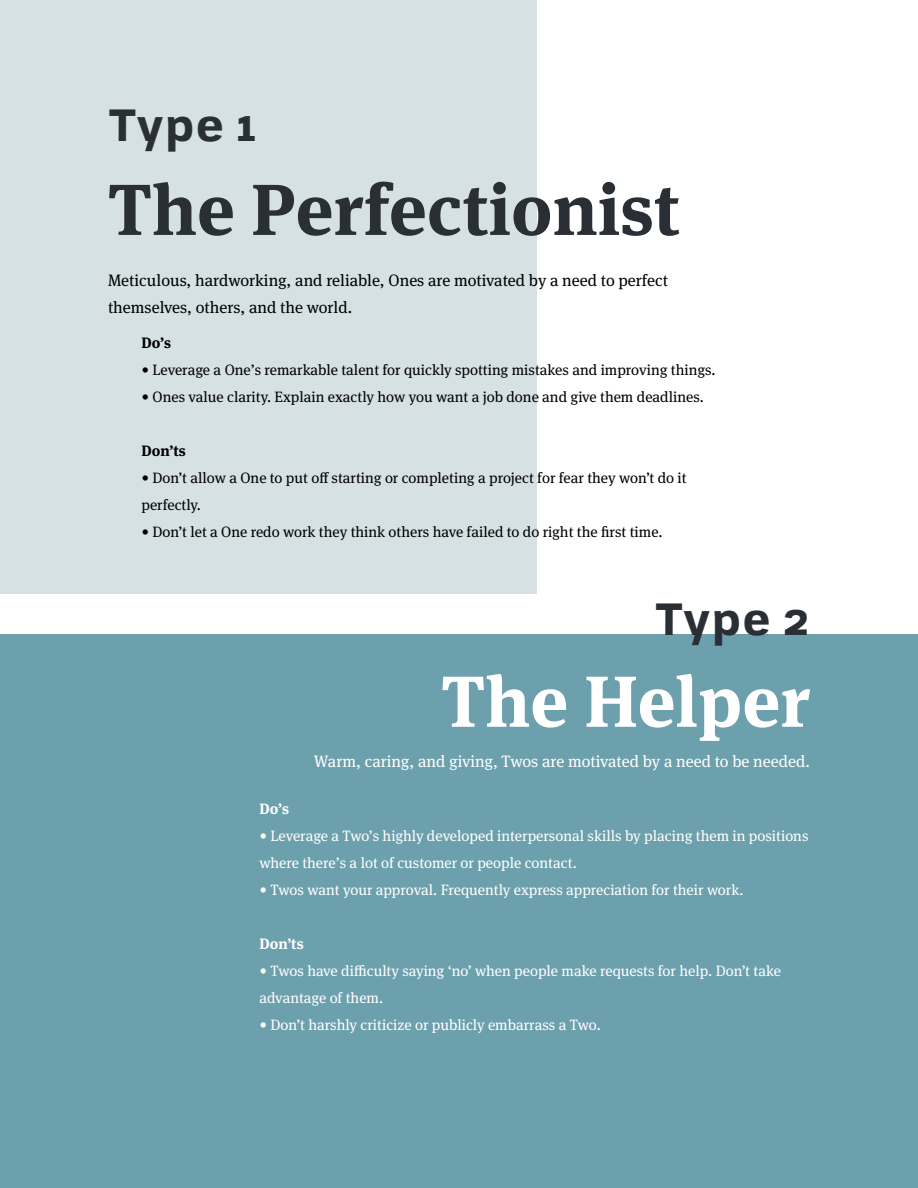
<style>
.page{position:relative;width:918px;height:1188px;background:#fff}
.page>*{position:absolute;margin:0;border:0;box-sizing:border-box;transform-origin:0 0}
.t1{font:700 72px "Meta Serif Pro";color:#2a2f35}
.t2{font:700 72px "Meta Serif Pro";color:#fff}
.t3{font:700 43.8px "Tofino Pro Personal Text";color:#2a2f35}
.t4{font:16.5px/27px "Meta Serif Pro";color:#000}
.t5{font:16.5px "Meta Serif Pro";color:#fff}
.t6{font:15px/27px "Meta Serif Pro";color:#fff}
.t7{font:15px/27px "Meta Serif Pro";color:#000}
.t8{font:700 15px "Meta Serif Pro";color:#000}
.t9{font:700 15px "Meta Serif Pro";color:#fff}
</style>
<div class="page">
<div style="left:0;top:0;width:537px;height:594px;background:#d6e1e3"></div>
<div style="left:0;top:634px;width:918px;height:554px;background:#6ca0ad"></div>
<h2 class="t3" style="left:108px;top:89px;width:150px">Type 1</h2>
<h1 class="t1" style="left:108px;top:152px;width:573px">The Perfectionist</h1>
<p class="t4" style="left:108px;top:266px;width:561px">Meticulous, hardworking, and reliable, Ones are motivated by a need to perfect themselves, others, and the world.</p>
<p class="t8" style="left:141px;top:331px;width:31px">Do’s</p>
<p class="t7" style="left:141px;top:356px;width:575px">• Leverage a One’s remarkable talent for quickly spotting mistakes and improving things.</p>
<p class="t7" style="left:141px;top:383px;width:564px">• Ones value clarity. Explain exactly how you want a job done and give them deadlines.</p>
<p class="t8" style="left:141px;top:439px;width:46px">Don’ts</p>
<p class="t7" style="left:141px;top:464px;width:547px">• Don’t allow a One to put off starting or completing a project for fear they won’t do it perfectly.</p>
<p class="t7" style="left:141px;top:518px;width:523px">• Don’t let a One redo work they think others have failed to do right the first time.</p>
<h2 class="t3" style="left:655px;top:583px;width:157px">Type 2</h2>
<h1 class="t2" style="left:441px;top:644px;width:370px">The Helper</h1>
<p class="t5" style="left:314px;top:749px;width:498px">Warm, caring, and giving, Twos are motivated by a need to be needed.</p>
<p class="t9" style="left:259px;top:797px;width:31px">Do’s</p>
<p class="t6" style="left:259px;top:821px;width:551px">• Leverage a Two’s highly developed interpersonal skills by placing them in positions where there’s a lot of customer or people contact.</p>
<p class="t6" style="left:259px;top:875px;width:486px">• Twos want your approval. Frequently express appreciation for their work.</p>
<p class="t9" style="left:259px;top:932px;width:46px">Don’ts</p>
<p class="t6" style="left:259px;top:956px;width:523px">• Twos have difficulty saying ‘no’ when people make requests for help. Don’t take advantage of them.</p>
<p class="t6" style="left:259px;top:1010px;width:343px">• Don’t harshly criticize or publicly embarrass a Two.</p>
</div>
